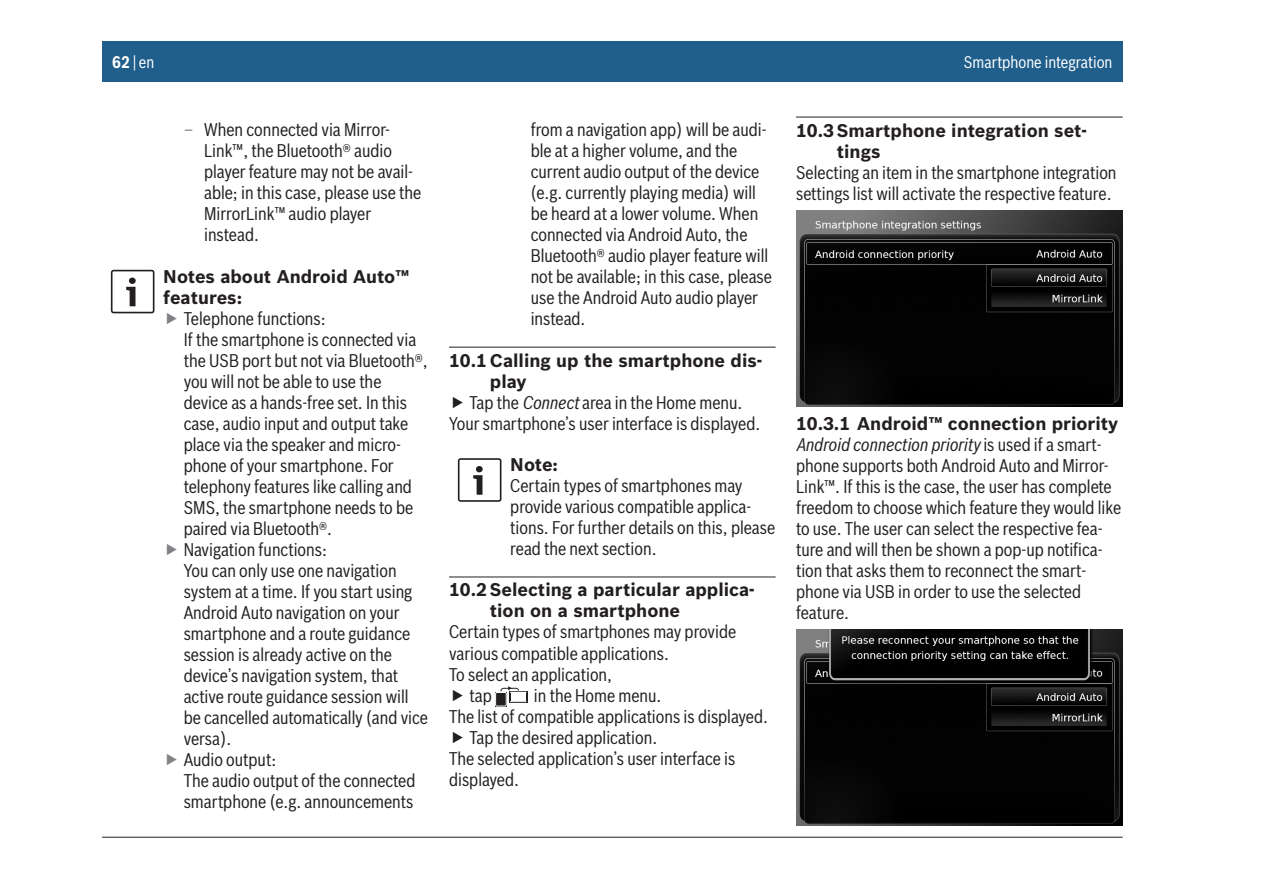
<style>
.page{position:relative;width:1263px;height:893px;background:#fff}
.page>*{position:absolute;margin:0;border:0;box-sizing:border-box;transform-origin:0 0}
.Fließtext{font:18px/21px "Bosch Sans Cond";color:#231f20}
.Hinweis_Titel{font:700 18px/21px "Bosch Sans";color:#231f20}
.Hinweis_Text{font:18px/21px "Bosch Sans Cond";color:#231f20}
.Kolumne_links{font:16.5px "Bosch Sans Cond";color:#fff}
.s1{font-weight:700}
.s2{color:#808285}
.s3{font-style:italic}
</style>
<div class="page">
<div style="left:102px;top:41px;width:1021px;height:41px;background:#205e8b"></div>
<hr style="left:102px;top:837px;width:1021px;height:1px;background:#231f20">
<svg style="left:111px;top:270px;width:43px;height:43px"></svg>
<hr style="left:449px;top:347px;width:327px;height:1px;background:#231f20">
<hr style="left:449px;top:577px;width:327px;height:1px;background:#231f20">
<svg style="left:458px;top:458px;width:43px;height:44px"></svg>
<svg style="left:495px;top:693px;width:12px;height:14px"></svg>
<div style="left:509px;top:691px;width:18px;height:12px;background:#231f20"></div>
<div style="left:496px;top:692px;width:10px;height:14px;background:#231f20"></div>
<div style="left:495px;top:692px;width:11px;height:14px;border:1px solid #fff"></div>
<svg style="left:510px;top:701px;width:16px;height:1px"></svg>
<div style="left:511px;top:693px;width:15px;height:8px;background:#fff"></div>
<svg style="left:500px;top:686px;width:26px;height:7px"></svg>
<hr style="left:796px;top:117px;width:327px;height:1px;background:#231f20">
<img style="left:796px;top:210px;width:327px;height:196px">
<img style="left:796px;top:630px;width:327px;height:196px">
<p class="Kolumne_links" style="left:112px;top:52px;width:44px"><span class="s1">62</span> | en</p>
<p class="Fließtext" style="left:204px;top:119px;width:219px;text-indent:-20px"><span class="s2">–</span> When connected via Mirror-<br>Link™, the Bluetooth® audio player feature may not be avail&shy;able; in this case, please use the<br>MirrorLink™ audio player instead.</p>
<p class="Hinweis_Titel" style="left:163px;top:266px;width:248px">Notes about Android Auto™ features:</p>
<p class="Fließtext" style="left:184px;top:308px;width:245px">Telephone functions:<br>If the smartphone is connected via the USB port but not via Bluetooth®, you will not be able to use the device as a hands-free set. In this case, audio input and output take place via the speaker and micro&shy;phone of your smartphone. For telephony features like calling and<br>SMS, the smartphone needs to be paired via Bluetooth®.</p>
<p class="Fließtext" style="left:184px;top:539px;width:246px">Navigation functions:<br>You can only use one navigation system at a time. If you start using<br>Android Auto navigation on your smartphone and a route guidance session is already active on the device’s navigation system, that active route guidance session will be cancelled automatically (and vice versa).</p>
<p class="Fließtext" style="left:184px;top:749px;width:233px">Audio output:<br>The audio output of the connected smartphone (e.g. announcements</p>
<p class="Fließtext" style="left:531px;top:119px;width:243px">from a navigation app) will be audi&shy;ble at a higher volume, and the current audio output of the device (e.g. currently playing media) will be heard at a lower volume. When connected via Android Auto, the<br>Bluetooth® audio player feature will not be available; in this case, please use the Android Auto audio player instead.</p>
<p class="Hinweis_Titel" style="left:490px;top:350px;width:274px;text-indent:-41px">10.1 Calling up the smartphone dis&shy;play</p>
<p class="Fließtext" style="left:469px;top:392px;width:274px">Tap the <span class="s3">Connect</span> area in the Home menu.</p>
<p class="Fließtext" style="left:449px;top:413px;width:313px">Your smartphone’s user interface is displayed.</p>
<p class="Hinweis_Titel" style="left:510px;top:454px;width:49px">Note:</p>
<p class="Hinweis_Text" style="left:510px;top:475px;width:267px">Certain types of smartphones may provide various compatible applica&shy;tions. For further details on this, please read the next section.</p>
<p class="Hinweis_Titel" style="left:490px;top:580px;width:266px;text-indent:-41px">10.2 Selecting a particular applica&shy;tion on a smartphone</p>
<p class="Fließtext" style="left:449px;top:621px;width:289px">Certain types of smartphones may provide various compatible applications.</p>
<p class="Fließtext" style="left:449px;top:663px;width:165px">To select an application,</p>
<p class="Fließtext" style="left:469px;top:684px;width:24px">tap</p>
<p class="Fließtext" style="left:534px;top:684px;width:129px">in the Home menu.</p>
<p class="Fließtext" style="left:449px;top:705px;width:320px">The list of compatible applications is displayed.</p>
<p class="Fließtext" style="left:469px;top:726px;width:189px">Tap the desired application.</p>
<p class="Fließtext" style="left:449px;top:747px;width:288px">The selected application’s user interface is displayed.</p>
<p class="Kolumne_links" style="left:964px;top:52px;width:150px">Smartphone integration</p>
<p class="Hinweis_Titel" style="left:837px;top:120px;width:252px;text-indent:-41px">10.3 Smartphone integration set&shy;tings</p>
<p class="Fließtext" style="left:796px;top:162px;width:322px">Selecting an item in the smartphone integration settings list will activate the respective feature.</p>
<p class="Hinweis_Titel" style="left:796px;top:413px;width:324px">10.3.1 Android™ connection priority</p>
<p class="Fließtext" style="left:796px;top:434px;width:327px"><span class="s3">Android connection priority</span> is used if a smart&shy;phone supports both Android Auto and Mirror-Link™. If this is the case, the user has complete freedom to choose which feature they would like to use. The user can select the respective fea&shy;ture and will then be shown a pop-up notifica&shy;tion that asks them to reconnect the smart&shy;phone via USB in order to use the selected feature.</p>
</div>
